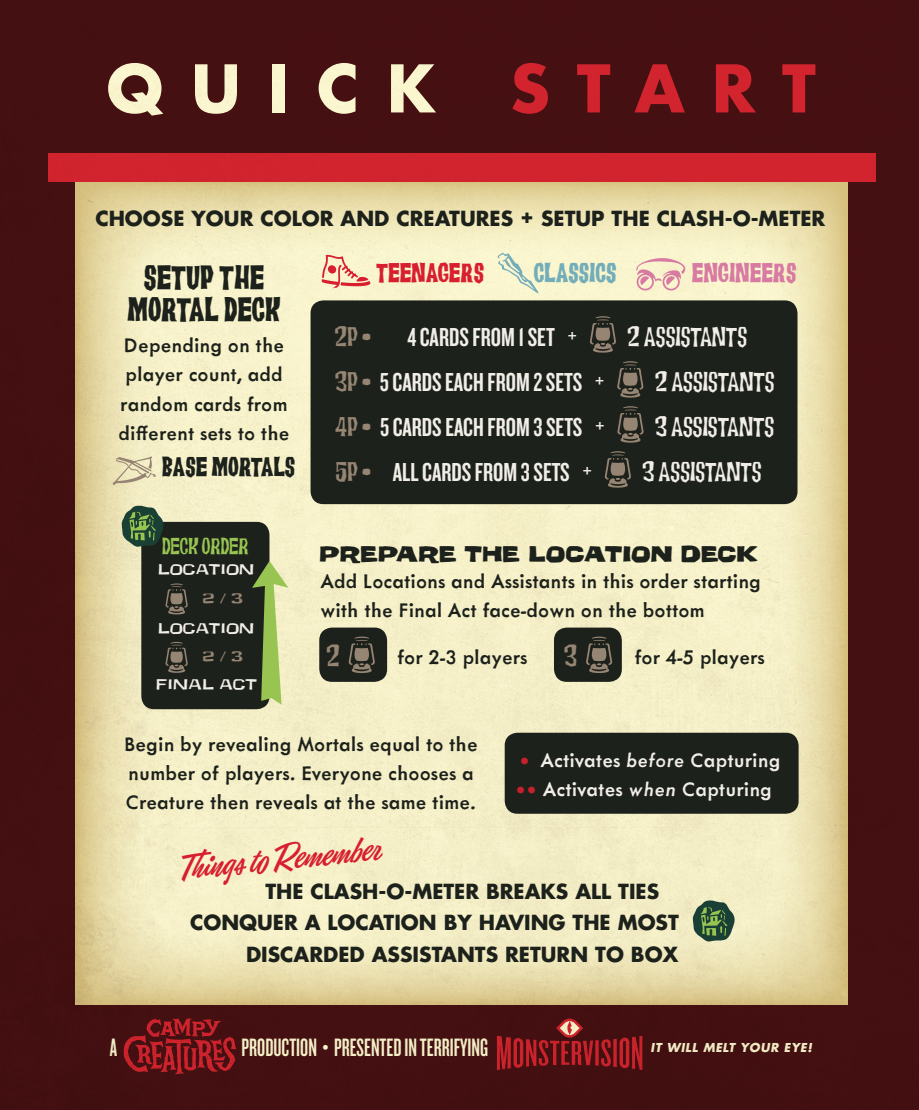
<style>
.page{position:relative;width:919px;height:1110px;background:#fff}
.page>*{position:absolute;margin:0;border:0;box-sizing:border-box;transform-origin:0 0}
.t1{font:700 63.9px "Futura";letter-spacing:.4em;color:#fefbd6}
.t2{font:36px "Eubie Script";color:#d81f30}
.t3{font:33.75px/31.5px "FT Giorgio";color:#1d211b;text-align:center}
.t4{font:300 29.25px "FT Giorgio";color:#968573}
.t5{font:27px "Knockout HTF48 Featherweight";color:#f1ede7}
.t6{font:300 27px "FT Giorgio";color:#f1ede7}
.t7{font:27px "FT Giorgio";color:#1d211b}
.t8{font:27px "FT Giorgio";color:#d81f30}
.t9{font:27px "FT Giorgio";color:#d87ba2}
.t10{font:27px "FT Giorgio";color:#74adba}
.t11{font:300 27px "FT Giorgio";color:#968573}
.t12{font:26.1px "Knockout HTF47 Bantamweight";color:#fefbd6}
.t13{font:300 22.95px "FT Giorgio";color:#98c552}
.t14{font:500 22.5px/29.2px "Metallophile Sp 8";color:#1d211b}
.t15{font:500 22.5px "Metallophile Sp 8";color:#f1ede7}
.t16{font:700 20.25px "Futura Std";color:#1d211b}
.t17{font:700 20.25px "Underground";color:#1d211b}
.t18{font:13.28px "Underground";color:#f1ede7}
.t19{font:13.28px "Underground";color:#968573}
.t20{font:italic 700 11.92px "Futura Std";letter-spacing:.05em;color:#fefbd6}
.s1{color:#d52530}
.s2{font-family:"FT Giorgio";font-weight:300;color:#968573}
.s3{font-family:"FT Giorgio";font-weight:300;font-size:29.25px;color:#968573}
.s4{font-size:29.25px;color:#c6202c}
.s5{font-style:italic}
</style>
<div class="page">
<img style="left:0;top:0;width:918px;height:1110px">
<div style="left:504px;top:733px;width:294px;height:81px;background:#1d211b;border-radius:13px"></div>
<div style="left:319px;top:627px;width:68px;height:55px;background:#1d211b;border-radius:13px"></div>
<div style="left:554px;top:627px;width:67px;height:55px;background:#1d211b;border-radius:13px"></div>
<div style="left:310px;top:300px;width:487px;height:204px;background:#1d211b;border-radius:13px"></div>
<svg style="left:589px;top:316px;width:27px;height:37px"></svg>
<svg style="left:617px;top:361px;width:26px;height:37px"></svg>
<svg style="left:617px;top:406px;width:26px;height:37px"></svg>
<svg style="left:604px;top:451px;width:27px;height:37px"></svg>
<svg style="left:322px;top:255px;width:48px;height:33px;background:#efbaa2"></svg>
<svg style="left:636px;top:258px;width:49px;height:33px;background:#eecdbf"></svg>
<svg style="left:497px;top:253px;width:41px;height:40px;background:#e3e9cb"></svg>
<svg style="left:113px;top:456px;width:43px;height:29px"></svg>
<svg style="left:348px;top:636px;width:27px;height:37px"></svg>
<svg style="left:586px;top:636px;width:26px;height:37px"></svg>
<div style="left:141px;top:522px;width:128px;height:187px;background:#1d211b;border-radius:13px"></div>
<svg style="left:165px;top:583px;width:23px;height:31px"></svg>
<svg style="left:165px;top:642px;width:23px;height:31px"></svg>
<svg style="left:121px;top:505px;width:43px;height:42px;background:#577452"></svg>
<svg style="left:252px;top:561px;width:36px;height:144px"></svg>
<svg style="left:692px;top:900px;width:43px;height:42px;background:#65815e"></svg>
<h1 class="t1" style="left:105px;top:42px;width:712px">QUICK <span class="s1">START</span></h1>
<p class="t16" style="left:95px;top:205px;width:731px">CHOOSE YOUR COLOR AND CREATURES + SETUP THE CLASH-O-METER</p>
<h3 class="t3" style="left:127px;top:261px;width:155px">SETUP THE<br>MORTAL DECK</h3>
<p class="t14" style="left:118px;top:330px;width:172px">Depending on the player count, add random cards from different sets to the</p>
<p class="t7" style="left:162px;top:447px;width:135px">BASE MORTALS</p>
<p class="t13" style="left:162px;top:529px;width:88px">DECK ORDER</p>
<p class="t19" style="left:203px;top:588px;width:42px">2 / 3</p>
<p class="t18" style="left:158px;top:559px;width:97px">LOCATION</p>
<p class="t18" style="left:158px;top:618px;width:97px">LOCATION</p>
<p class="t19" style="left:203px;top:646px;width:42px">2 / 3</p>
<p class="t18" style="left:156px;top:674px;width:102px">FINAL ACT</p>
<p class="t8" style="left:376px;top:253px;width:109px">TEENAGERS</p>
<p class="t10" style="left:534px;top:253px;width:84px">CLASSICS</p>
<p class="t9" style="left:691px;top:253px;width:106px">ENGINEERS</p>
<p class="t5" style="left:407px;top:323px;width:172px">4 CARDS FROM 1 SET <sup>+</sup></p>
<p class="t6" style="left:627px;top:316px;width:121px">2 ASSISTANTS</p>
<p class="t5" style="left:335px;top:368px;width:272px"><span class="s2">3P •</span> 5 CARDS EACH FROM 2 SETS <sup>+</sup></p>
<p class="t6" style="left:655px;top:361px;width:121px">2 ASSISTANTS</p>
<p class="t5" style="left:335px;top:413px;width:271px"><span class="s2">4P •</span> 5 CARDS EACH FROM 3 SETS <sup>+</sup></p>
<p class="t6" style="left:655px;top:406px;width:121px">3 ASSISTANTS</p>
<p class="t5" style="left:392px;top:458px;width:202px">ALL CARDS FROM 3 SETS <sup>+</sup></p>
<p class="t6" style="left:642px;top:451px;width:121px">3 ASSISTANTS</p>
<p class="t11" style="left:335px;top:316px;width:37px">2P •</p>
<p class="t11" style="left:336px;top:451px;width:37px">5P •</p>
<p class="t17" style="left:319px;top:538px;width:440px">PREPARE THE LOCATION DECK</p>
<p class="t14" style="left:320px;top:565px;width:442px">Add Locations and Assistants in this order starting with the Final Act face-down on the bottom</p>
<h3 class="t4" style="left:326px;top:634px;width:15px">2</h3>
<p class="t14" style="left:397px;top:642px;width:181px">for 2-3 players <span class="s3">3</span></p>
<p class="t14" style="left:634px;top:642px;width:132px">for 4-5 players</p>
<p class="t14" style="left:124px;top:728px;width:355px">Begin by revealing Mortals equal to the number of players. Everyone chooses a<br>Creature then reveals at the same time.</p>
<p class="t15" style="left:519px;top:747px;width:263px"><span class="s4">•</span> Activates <span class="s5">before</span> Capturing</p>
<p class="t15" style="left:515px;top:776px;width:258px"><span class="s4">••</span> Activates <span class="s5">when</span> Capturing</p>
<h2 class="t2" style="left:179px;top:846px;width:204px;rotate:-6deg">Th ings to Remember</h2>
<p class="t16" style="left:265px;top:878px;width:395px">THE CLASH-O-METER BREAKS ALL TIES</p>
<p class="t16" style="left:190px;top:909px;width:490px">CONQUER A LOCATION BY HAVING THE MOST</p>
<p class="t16" style="left:246px;top:941px;width:434px">DISCARDED ASSISTANTS RETURN TO BOX</p>
<p class="t12" style="left:110px;top:1035px;width:9px">A</p>
<p class="t12" style="left:241px;top:1035px;width:248px">PRODUCTION • PRESENTED IN TERRIFYING</p>
<p class="t20" style="left:650px;top:1039px;width:163px">IT WILL MELT YOUR EYE!</p>
</div>
